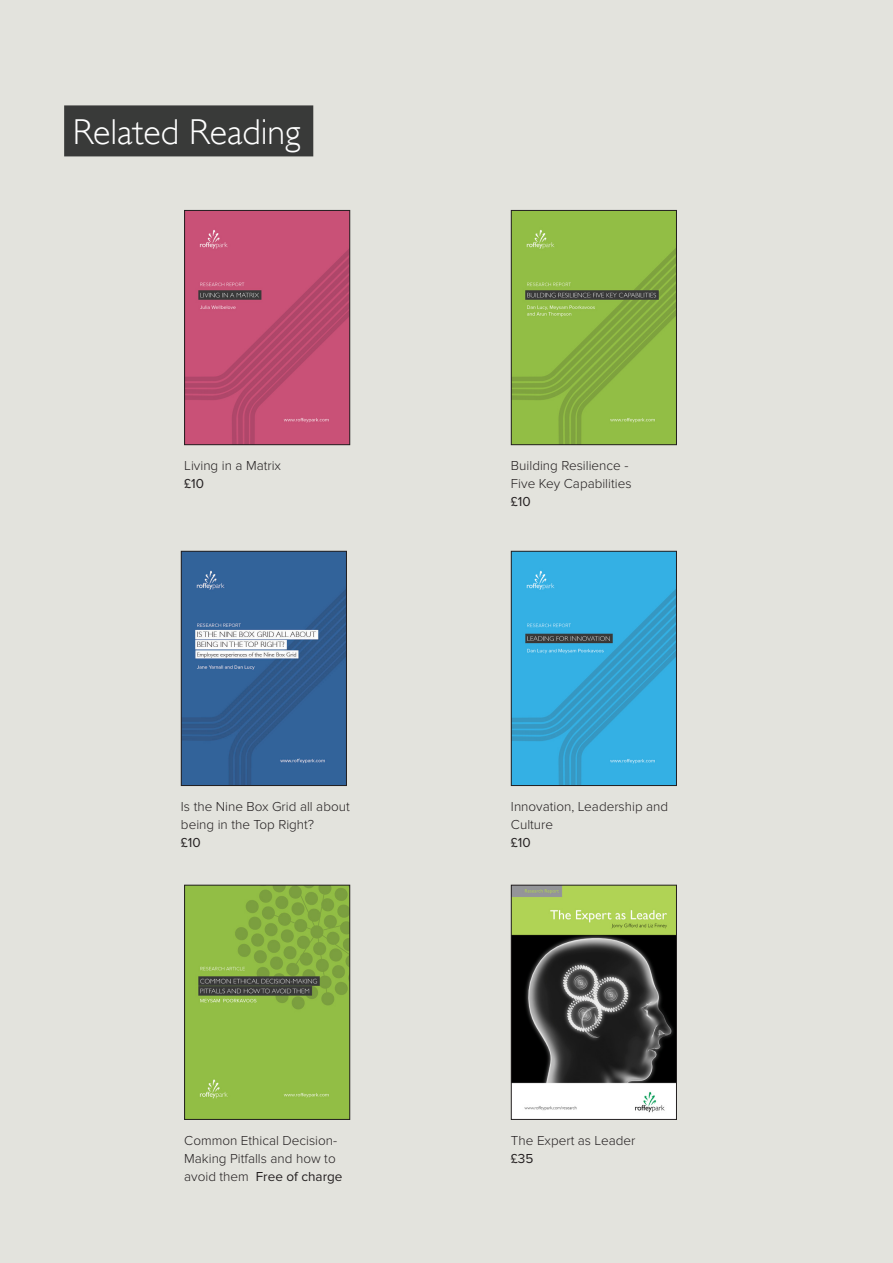
<style>
.page{position:relative;width:893px;height:1263px;background:#e3e3dd}
.page>*{position:absolute;margin:0;border:0;box-sizing:border-box;transform-origin:0 0}
.Page_Heading{font:300 36px "Gill Sans";color:#fff}
.t1{font:300 13.5px/18px "Proxima Nova";color:#231f20}
.t2{font:13.5px "Proxima Nova";color:#231f20}
.s1{font-weight:400}
</style>
<div class="page">
<div style="left:64px;top:105px;width:249px;height:51px;background:#393a39"></div>
<img style="left:186px;top:212px;width:162px;height:231px">
<div style="left:184px;top:210px;width:166px;height:235px;border:1px solid #231f20"></div>
<img style="left:513px;top:553px;width:162px;height:231px">
<div style="left:511px;top:551px;width:166px;height:235px;border:1px solid #231f20"></div>
<img style="left:513px;top:887px;width:162px;height:231px">
<div style="left:511px;top:885px;width:166px;height:235px;border:1px solid #231f20"></div>
<img style="left:513px;top:212px;width:162px;height:231px">
<div style="left:511px;top:210px;width:166px;height:235px;border:1px solid #231f20"></div>
<img style="left:186px;top:887px;width:162px;height:231px">
<div style="left:184px;top:885px;width:166px;height:235px;border:1px solid #231f20"></div>
<img style="left:183px;top:553px;width:162px;height:231px">
<div style="left:181px;top:551px;width:166px;height:235px;border:1px solid #231f20"></div>
<p class="Page_Heading" style="left:73px;top:111px;width:229px">Related Reading</p>
<p class="t1" style="left:184px;top:457px;width:98px">Living in a Matrix <span class="s1">£10</span></p>
<p class="t1" style="left:181px;top:798px;width:170px">Is the Nine Box Grid all about being in the Top Right?<br><span class="s1">£10</span></p>
<p class="t1" style="left:184px;top:1132px;width:160px">Common Ethical Decision-<br>Making Pitfalls and how to avoid them <span class="s1">Free of charge</span></p>
<p class="t1" style="left:511px;top:457px;width:122px">Building Resilience -<br>Five Key Capabilities <span class="s1">£10</span></p>
<p class="t1" style="left:511px;top:798px;width:159px">Innovation, Leadership and<br>Culture<br><span class="s1">£10</span></p>
<p class="t1" style="left:511px;top:1132px;width:126px">The Expert as Leader</p>
<p class="t2" style="left:511px;top:1151px;width:24px">£35</p>
</div>
